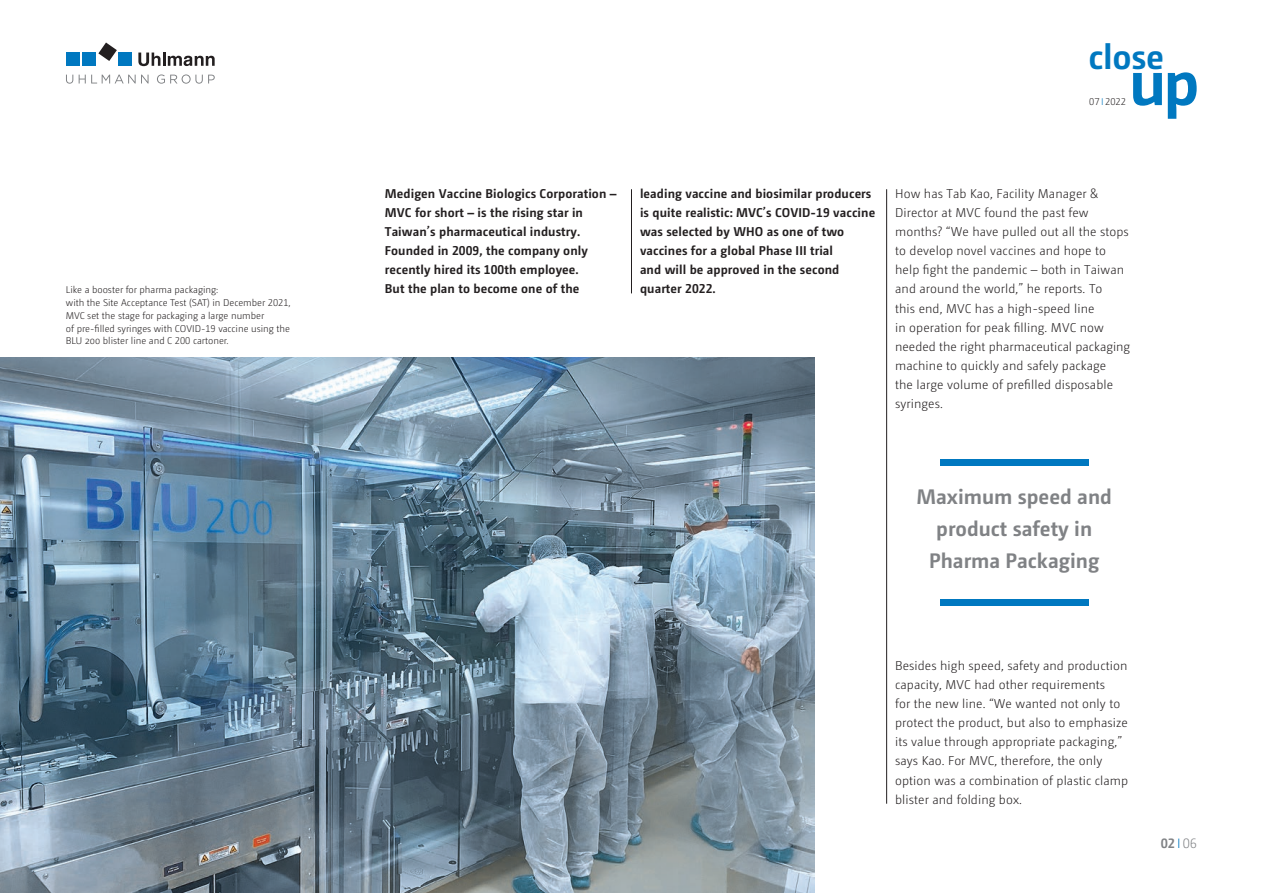
<style>
.page{position:relative;width:1263px;height:893px;background:#fff}
.page>*{position:absolute;margin:0;border:0;box-sizing:border-box;transform-origin:0 0}
.t1{font:700 64.8px "Camingo Dos Pro";color:#0078c0}
.t2{font:700 34.95px "Camingo Dos Pro";letter-spacing:-.01em;color:#0078c0}
.t3{font:700 21px/32px "Camingo Dos Pro";color:#808285;text-align:center}
.t4{font:700 13.5px "Camingo Dos Pro";color:#808285}
.t5{font:300 12.75px/19.2px "Camingo Dos Pro";letter-spacing:.005em;color:#231f20}
.t6{font:700 12.75px/19.2px "Camingo Dos Pro";letter-spacing:.005em;color:#231f20}
.t7{font:300 9.75px/12.8px "Camingo Dos Pro";color:#231f20}
.s1{color:#0078c0}
.s2{font-weight:300;color:#0078c0}
.s3{font-weight:300}
</style>
<div class="page">
<hr style="left:631px;top:189px;width:1px;height:104px;background:#231f20">
<hr style="left:886px;top:189px;width:1px;height:615px;background:#231f20">
<img style="left:0;top:357px;width:814px;height:536px">
<div style="left:940px;top:600px;width:149px;height:6px;background:#0078c0"></div>
<div style="left:940px;top:459px;width:149px;height:7px;background:#0078c0"></div>
<svg style="left:98px;top:43px;width:19px;height:18px"></svg>
<div style="left:66px;top:52px;width:13px;height:14px;background:#0078c0"></div>
<div style="left:82px;top:52px;width:14px;height:14px;background:#0078c0"></div>
<div style="left:119px;top:52px;width:13px;height:14px;background:#0078c0"></div>
<svg style="left:138px;top:53px;width:77px;height:13px"></svg>
<svg style="left:66px;top:74px;width:149px;height:10px"></svg>
<p class="t7" style="left:66px;top:284px;width:226px">Like a booster for pharma packaging:<br>with the Site Acceptance Test (SAT) in December 2021, MVC set the stage for packaging a large number<br>of pre-filled syringes with COVID-19 vaccine using the BLU 200 blister line and C 200 cartoner.</p>
<h2 class="t2" style="left:1089px;top:35px;width:77px">close</h2>
<p class="t7" style="left:1089px;top:95px;width:38px">07 <span class="s1">I</span> 2022</p>
<h1 class="t1" style="left:1129px;top:43px;width:72px">up</h1>
<p class="t6" style="left:385px;top:184px;width:233px">Medigen Vaccine Biologics Corporation – MVC for short – is the rising star in Taiwan’s pharmaceutical industry.<br>Founded in 2009, the company only recently hired its 100th employee.<br>But the plan to become one of the</p>
<p class="t6" style="left:640px;top:184px;width:237px">leading vaccine and biosimilar producers is quite realistic: MVC’s COVID-19 vaccine was selected by WHO as one of two vaccines for a global Phase III trial<br>and will be approved in the second quarter 2022.</p>
<p class="t5" style="left:895px;top:184px;width:237px">How has Tab Kao, Facility Manager &amp; Director at MVC found the past few months? “We have pulled out all the stops to develop novel vaccines and hope to help fight the pandemic – both in Taiwan and around the world,” he reports. To<br>this end, MVC has a high-speed line<br>in operation for peak filling. MVC now needed the right pharmaceutical packaging machine to quickly and safely package<br>the large volume of prefilled disposable syringes.</p>
<h3 class="t3" style="left:916px;top:480px;width:197px">Maximum speed and product safety in<br>Pharma Packaging</h3>
<p class="t5" style="left:895px;top:656px;width:235px">Besides high speed, safety and production capacity, MVC had other requirements<br>for the new line. “We wanted not only to protect the product, but also to emphasize its value through appropriate packaging,” says Kao. For MVC, therefore, the only option was a combination of plastic clamp blister and folding box.</p>
<p class="t4" style="left:1161px;top:835px;width:38px">02 <span class="s2">I</span> <span class="s3">06</span></p>
</div>
